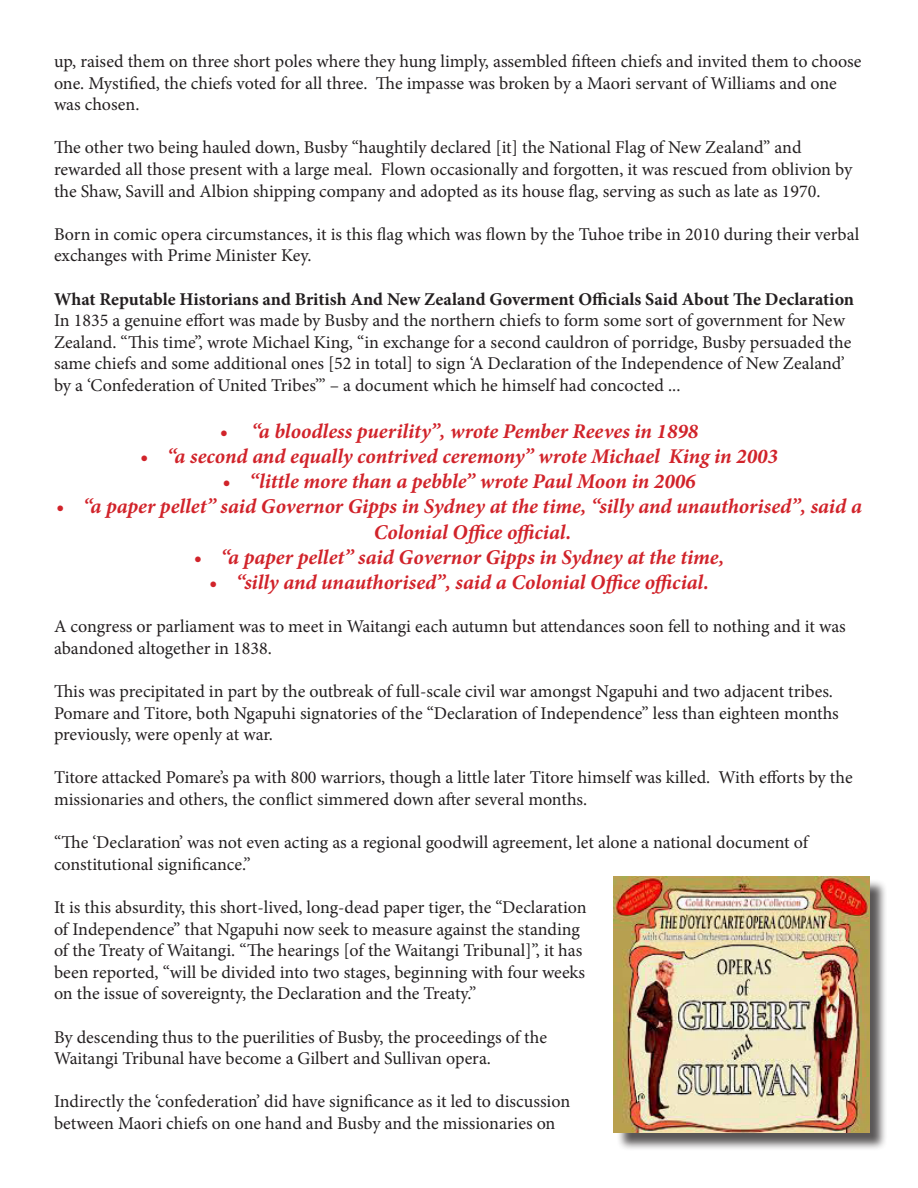
<style>
.page{position:relative;width:918px;height:1188px;background:#fff}
.page>*{position:absolute;margin:0;border:0;box-sizing:border-box;transform-origin:0 0}
.t1{font:italic 700 21px/25.2px "Minion Pro";letter-spacing:-.005em;color:#d1232a}
.t2{font:18px/21.6px "Minion Pro";color:#231f20}
.t3{font:700 18px "Minion Pro";color:#231f20}
</style>
<div class="page">
<div style="left:616px;top:879px;width:272px;height:272px;background:#231f20;opacity:.75"></div>
<img style="left:614px;top:877px;width:255px;height:255px">
<p class="t2" style="left:54px;top:51px;width:809px">up, raised them on three short poles where they hung limply, assembled fifteen chiefs and invited them to choose one. Mystified, the chiefs voted for all three. The impasse was broken by a Maori servant of Williams and one was chosen.</p>
<p class="t2" style="left:54px;top:137px;width:800px">The other two being hauled down, Busby “haughtily declared [it] the National Flag of New Zealand” and rewarded all those present with a large meal. Flown occasionally and forgotten, it was rescued from oblivion by the Shaw, Savill and Albion shipping company and adopted as its house flag, serving as such as late as 1970.</p>
<p class="t2" style="left:54px;top:223px;width:807px">Born in comic opera circumstances, it is this flag which was flown by the Tuhoe tribe in 2010 during their verbal exchanges with Prime Minister Key.</p>
<p class="t3" style="left:54px;top:286px;width:802px">What Reputable Historians and British And New Zealand Goverment Officials Said About The Declaration</p>
<p class="t2" style="left:54px;top:310px;width:799px">In 1835 a genuine effort was made by Busby and the northern chiefs to form some sort of government for New Zealand. “This time”, wrote Michael King, “in exchange for a second cauldron of porridge, Busby persuaded the same chiefs and some additional ones [52 in total] to sign ‘A Declaration of the Independence of New Zealand’ by a ‘Confederation of United Tribes’” – a document which he himself had concocted ...</p>
<p class="t1" style="left:220px;top:418px;width:480px">• “a bloodless puerility”, wrote Pember Reeves in 1898</p>
<p class="t1" style="left:140px;top:443px;width:639px">• “a second and equally contrived ceremony” wrote Michael King in 2003</p>
<p class="t1" style="left:222px;top:469px;width:475px">• “little more than a pebble” wrote Paul Moon in 2006</p>
<p class="t1" style="left:374px;top:494px;width:490px;text-indent:-318px">• “a paper pellet” said Governor Gipps in Sydney at the time, “silly and unauthorised”, said a<br>Colonial Office official.</p>
<p class="t1" style="left:194px;top:544px;width:532px">• “a paper pellet” said Governor Gipps in Sydney at the time,</p>
<p class="t1" style="left:209px;top:569px;width:501px">• “silly and unauthorised”, said a Colonial Office official.</p>
<p class="t2" style="left:54px;top:616px;width:793px">A congress or parliament was to meet in Waitangi each autumn but attendances soon fell to nothing and it was abandoned altogether in 1838.</p>
<p class="t2" style="left:54px;top:681px;width:786px">This was precipitated in part by the outbreak of full-scale civil war amongst Ngapuhi and two adjacent tribes.<br>Pomare and Titore, both Ngapuhi signatories of the “Declaration of Independence” less than eighteen months previously, were openly at war.</p>
<p class="t2" style="left:54px;top:767px;width:800px">Titore attacked Pomare’s pa with 800 warriors, though a little later Titore himself was killed. With efforts by the missionaries and others, the conflict simmered down after several months.</p>
<p class="t2" style="left:54px;top:832px;width:756px">“The ‘Declaration’ was not even acting as a regional goodwill agreement, let alone a national document of constitutional significance.”</p>
<p class="t2" style="left:54px;top:897px;width:534px">It is this absurdity, this short-lived, long-dead paper tiger, the “Declaration of Independence” that Ngapuhi now seek to measure against the standing of the Treaty of Waitangi. “The hearings [of the Waitangi Tribunal]”, it has been reported, “will be divided into two stages, beginning with four weeks on the issue of sovereignty, the Declaration and the Treaty.”</p>
<p class="t2" style="left:54px;top:1026px;width:495px">By descending thus to the puerilities of Busby, the proceedings of the<br>Waitangi Tribunal have become a Gilbert and Sullivan opera.</p>
<p class="t2" style="left:54px;top:1091px;width:518px">Indirectly the ‘confederation’ did have significance as it led to discussion between Maori chiefs on one hand and Busby and the missionaries on</p>
</div>
